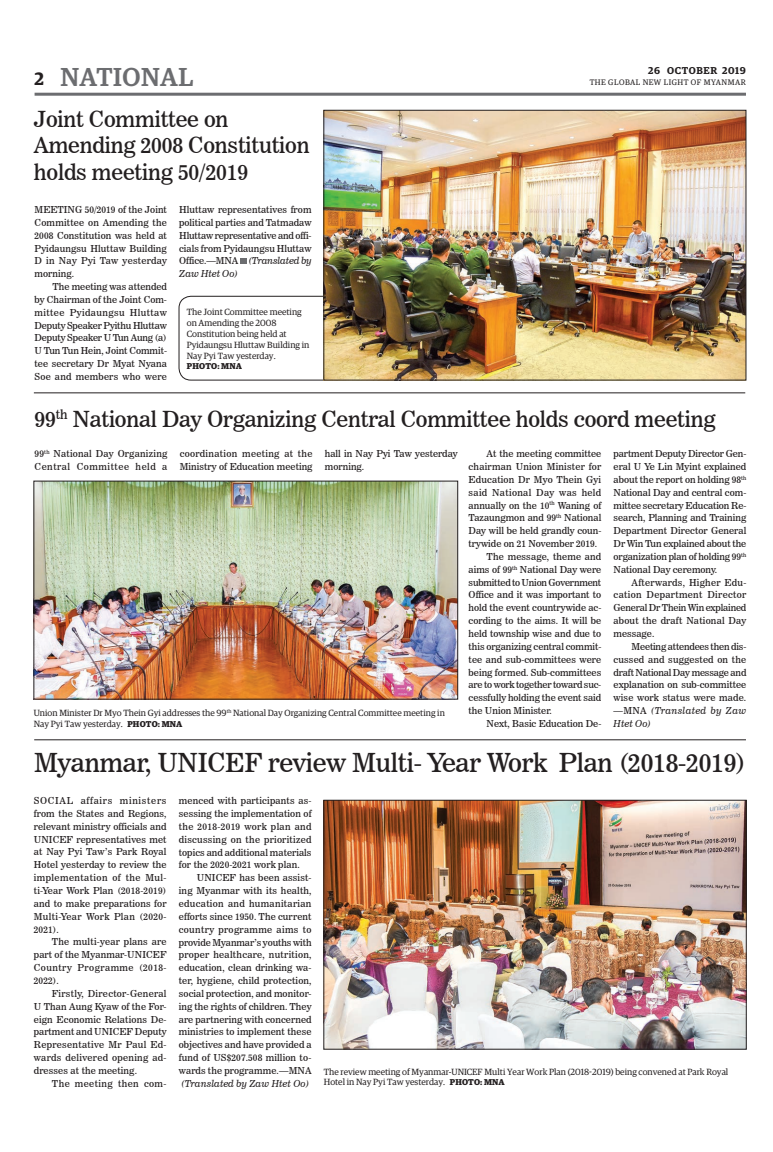
<style>
.page{position:relative;width:773px;height:1152px;background:#fff}
.page>*{position:absolute;margin:0;border:0;box-sizing:border-box;transform-origin:0 0}
.t1{font:26px "News 706 BT Roman C";letter-spacing:-.01em;color:#231f20}
.t2{font:500 26px "Guardian Egyp";letter-spacing:.02em;color:#6c6d70}
.t3{font:22px/26.4px "News 706 BT Roman C";letter-spacing:-.01em;color:#231f20}
.t4{font:600 18px "Guardian Egyp";color:#231f20}
.t5{font:600 10px "Guardian Egyp";letter-spacing:.06em;color:#231f20}
.t6{font:9.5px/12.9px "News 706 BT Roman C";color:#231f20;text-align:justify}
.t7{font:9.5px/12.9px "News 706 BT Roman C";letter-spacing:.02em;color:#231f20}
.t8{font:9.5px/12.9px "News 706 BT Italic C";letter-spacing:.01em;color:#231f20}
.t9{font:9.5px "News 706 BT Roman C";letter-spacing:-.02em;color:#231f20}
.t10{font:9.5px/12.9px "News 706 BT Italic C";letter-spacing:.035em;color:#231f20}
.t11{font:9.5px "News 706 BT Roman C";letter-spacing:-.025em;color:#231f20}
.t12{font:9.5px "News 706 BT Roman C";letter-spacing:.03em;color:#231f20}
.t13{font:9.5px "News 706 BT Roman C";letter-spacing:.045em;color:#231f20}
.t14{font:9px/10.8px "Guardian Egyp";color:#231f20}
.t15{font:700 8.5px "Guardian Egyp";letter-spacing:.02em;color:#231f20}
.t16{font:8px "Guardian Egyp";letter-spacing:.06em;color:#231f20}
.s1{font-family:"News 706 BT Roman C"}
.s2{font-weight:700;font-size:8.5px}
</style>
<div class="page">
<hr style="left:35px;top:93px;width:711px;height:3px;background:#6c6d70">
<div style="left:178px;top:296px;width:256px;height:85px;border:1px solid #231f20;border-radius:12px"></div>
<svg style="left:240px;top:258px;width:6px;height:6px"></svg>
<img style="left:326px;top:112px;width:418px;height:266px">
<div style="left:324px;top:110px;width:422px;height:270px;border:1px solid #231f20"></div>
<hr style="left:34px;top:392px;width:711px;height:1px;background:#231f20">
<img style="left:36px;top:483px;width:420px;height:214px">
<div style="left:34px;top:481px;width:424px;height:218px;border:1px solid #231f20"></div>
<img style="left:326px;top:802px;width:418px;height:245px">
<div style="left:324px;top:800px;width:422px;height:249px;border:1px solid #231f20"></div>
<hr style="left:34px;top:739px;width:712px;height:1px;background:#231f20">
<p class="t5" style="left:648px;top:63px;width:99px">26 OCTOBER 2019</p>
<h1 class="t2" style="left:61px;top:59px;width:134px">NATIONAL</h1>
<p class="t16" style="left:589px;top:77px;width:158px">THE GLOBAL NEW LIGHT OF MYANMAR</p>
<h2 class="t3" style="left:34px;top:106px;width:277px">Joint Committee on<br>Amending 2008 Constitution holds meeting 50/2019</h2>
<p class="t6" style="left:35px;top:203px;width:134px">MEETING 50/2019 of the Joint Committee on Amending the 2008 Constitution was held at Pyidaungsu Hluttaw Building D in Nay Pyi Taw yesterday morning.</p>
<p class="t6" style="left:35px;top:280px;width:134px;text-indent:18px">The meeting was attended by Chairman of the Joint Com&shy;mittee Pyidaungsu Hluttaw Deputy Speaker Pyithu Hluttaw Deputy Speaker U Tun Aung (a)<br>U Tun Tun Hein, Joint Commit&shy;tee secretary Dr Myat Nyana Soe and members who were</p>
<h3 class="t4" style="left:35px;top:65px;width:11px">2</h3>
<p class="t6" style="left:179px;top:203px;width:134px">Hluttaw representatives from political parties and Tatmadaw Hluttaw representative and offi&shy;cials from Pyidaungsu Hluttaw</p>
<p class="t8" style="left:179px;top:255px;width:134px"><span class="s1">Office.—MNA</span> (Translated by<br>Zaw Htet Oo)</p>
<p class="t14" style="left:187px;top:306px;width:124px">The Joint Committee meeting on Amending the 2008<br>Constitution being held at<br>Pyidaungsu Hluttaw Building in<br>Nay Pyi Taw yesterday.</p>
<p class="t15" style="left:187px;top:359px;width:57px">PHOTO: MNA</p>
<h2 class="t3" style="left:35px;top:406px;width:682px">99<sup>th</sup> National Day Organizing Central Committee holds coord meeting</h2>
<p class="t7" style="left:35px;top:447px;width:134px">99<sup>th</sup> National Day Organizing<br>Central Committee held a</p>
<p class="t6" style="left:180px;top:447px;width:134px">coordination meeting at the<br>Ministry of Education meeting</p>
<p class="t6" style="left:325px;top:447px;width:134px">hall in Nay Pyi Taw yesterday morning.</p>
<p class="t14" style="left:34px;top:707px;width:412px">Union Minister Dr Myo Thein Gyi addresses the 99<sup>th</sup> National Day Organizing Central Committee meeting in<br>Nay Pyi Taw yesterday. <span class="s2">PHOTO: MNA</span></p>
<p class="t6" style="left:486px;top:447px;width:116px">At the meeting committee</p>
<p class="t7" style="left:468px;top:460px;width:134px">chairman Union Minister for</p>
<p class="t6" style="left:468px;top:473px;width:134px">Education Dr Myo Thein Gyi</p>
<p class="t12" style="left:468px;top:487px;width:134px">said National Day was held</p>
<p class="t6" style="left:468px;top:499px;width:134px">annually on the 10<sup>th</sup> Waning of</p>
<p class="t6" style="left:468px;top:511px;width:134px">Tazaungmon and 99<sup>th</sup> National</p>
<p class="t6" style="left:468px;top:524px;width:134px">Day will be held grandly coun-</p>
<p class="t6" style="left:468px;top:537px;width:130px">trywide on 21 November 2019.</p>
<p class="t6" style="left:486px;top:550px;width:116px">The message, theme and</p>
<p class="t6" style="left:468px;top:563px;width:134px">aims of 99<sup>th</sup> National Day were</p>
<p class="t11" style="left:468px;top:576px;width:134px">submitted to Union Government</p>
<p class="t6" style="left:468px;top:589px;width:134px">Office and it was important to</p>
<p class="t6" style="left:468px;top:601px;width:134px">hold the event countrywide ac-</p>
<p class="t6" style="left:468px;top:614px;width:134px">cording to the aims. It will be</p>
<p class="t6" style="left:468px;top:627px;width:134px">held township wise and due to</p>
<p class="t6" style="left:468px;top:640px;width:134px">this organizing central commit-</p>
<p class="t6" style="left:468px;top:653px;width:134px">tee and sub-committees were</p>
<p class="t6" style="left:468px;top:666px;width:134px">being formed. Sub-committees</p>
<p class="t9" style="left:468px;top:679px;width:134px">are to work together toward suc-</p>
<p class="t6" style="left:468px;top:691px;width:134px">cessfully holding the event said</p>
<p class="t6" style="left:468px;top:704px;width:85px">the Union Minister.</p>
<p class="t6" style="left:486px;top:717px;width:116px">Next, Basic Education De-</p>
<p class="t6" style="left:613px;top:447px;width:134px">partment Deputy Director Gen&shy;eral U Ye Lin Myint explained about the report on holding 98<sup>th </sup>National Day and central com&shy;mittee secretary Education Re&shy;search, Planning and Training Department Director General Dr Win Tun explained about the organization plan of holding 99<sup>th </sup>National Day ceremony.</p>
<p class="t6" style="left:613px;top:576px;width:134px;text-indent:18px">Afterwards, Higher Edu&shy;cation Department Director General Dr Thein Win explained about the draft National Day message.</p>
<p class="t6" style="left:613px;top:640px;width:134px;text-indent:18px">Meeting attendees then dis&shy;cussed and suggested on the draft National Day message and explanation on sub-committee wise work status were made.</p>
<p class="t10" style="left:613px;top:704px;width:134px"><span class="s1">—MNA</span> (Translated by Zaw<br>Htet Oo)</p>
<h1 class="t1" style="left:34px;top:747px;width:713px">Myanmar, UNICEF review Multi- Year Work Plan (2018-2019)</h1>
<p class="t6" style="left:34px;top:794px;width:134px">SOCIAL affairs ministers from the States and Regions, relevant ministry officials and UNICEF representatives met at Nay Pyi Taw’s Park Royal Hotel yesterday to review the implementation of the Mul&shy;ti-Year Work Plan (2018-2019) and to make preparations for Multi-Year Work Plan (2020- 2021).</p>
<p class="t6" style="left:34px;top:936px;width:134px;text-indent:18px">The multi-year plans are part of the Myanmar-UNICEF Country Programme (2018- 2022).</p>
<p class="t6" style="left:34px;top:987px;width:134px;text-indent:18px">Firstly, Director-General U Than Aung Kyaw of the For&shy;eign Economic Relations De&shy;partment and UNICEF Deputy Representative Mr Paul Ed&shy;wards delivered opening ad&shy;dresses at the meeting.</p>
<p class="t13" style="left:52px;top:1078px;width:116px">The meeting then com-</p>
<p class="t6" style="left:179px;top:794px;width:134px">menced with participants as&shy;sessing the implementation of the 2018-2019 work plan and discussing on the prioritized topics and additional materials for the 2020-2021 work plan.</p>
<p class="t6" style="left:179px;top:871px;width:134px;text-indent:18px">UNICEF has been assist&shy;ing Myanmar with its health, education and humanitarian efforts since 1950. The current country programme aims to provide Myanmar’s youths with proper healthcare, nutrition, education, clean drinking wa&shy;ter, hygiene, child protection, social protection, and monitor&shy;ing the rights of children. They are partnering with concerned ministries to implement these objectives and have provided a fund of US$207.508 million to&shy;wards the programme.—MNA</p>
<p class="t8" style="left:181px;top:1077px;width:130px">(Translated by Zaw Htet Oo)</p>
<p class="t14" style="left:324px;top:1065px;width:406px">The review meeting of Myanmar-UNICEF Multi Year Work Plan (2018-2019) being convened at Park Royal<br>Hotel in Nay Pyi Taw yesterday. <span class="s2">PHOTO: MNA</span></p>
</div>
